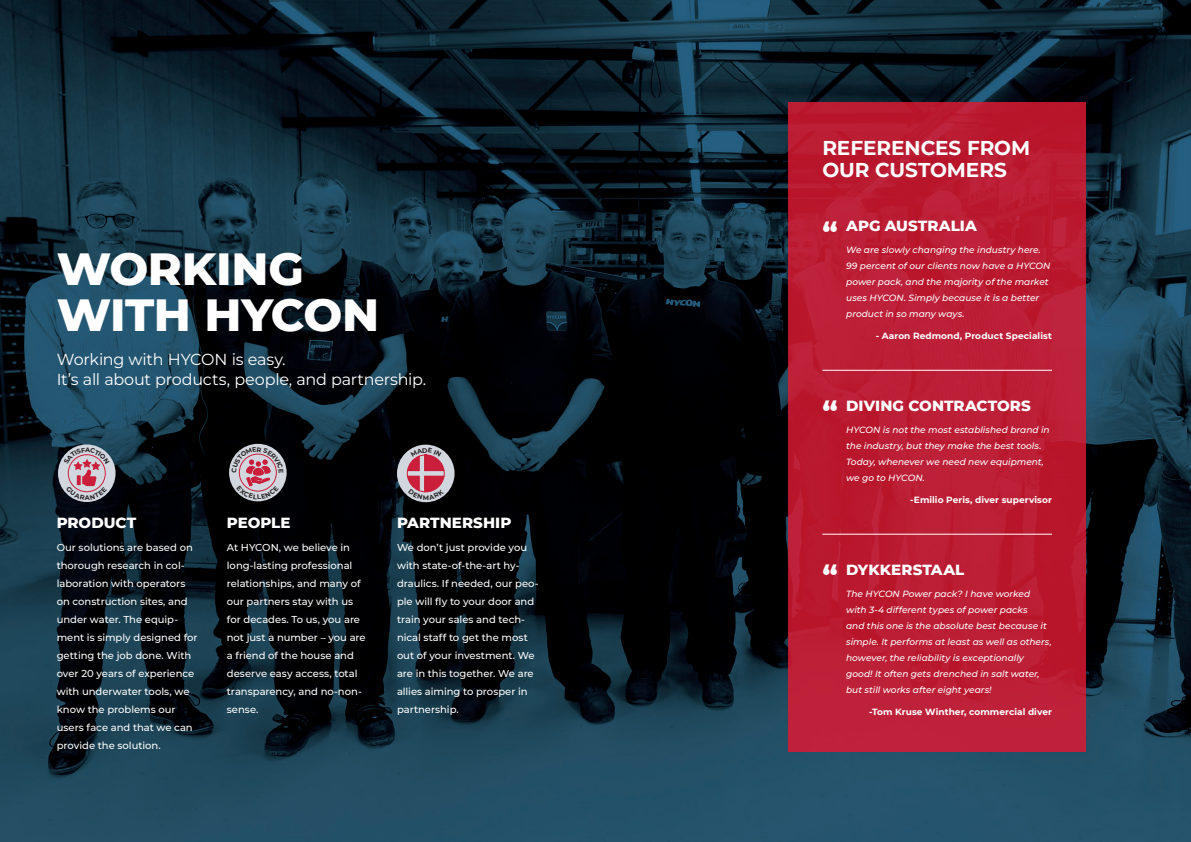
<style>
.page{position:relative;width:1191px;height:842px;background:#fff}
.page>*{position:absolute;margin:0;border:0;box-sizing:border-box;transform-origin:0 0}
.t1{font:800 46px/46px "Montserrat";letter-spacing:-.01em;color:#fff}
.t2{font:800 28px "Montserrat";color:#fff}
.t3{font:700 20px/22px "Montserrat";letter-spacing:-.005em;color:#fff}
.t4{font:16px/20px "Montserrat";letter-spacing:-.015em;color:#fff}
.t5{font:800 15px "Montserrat";letter-spacing:.005em;color:#fff}
.t6{font:500 10px/18px "Montserrat";color:#fff}
.t7{font:italic 500 9px/16px "Montserrat";color:#fff}
.t8{font:700 9px "Montserrat";letter-spacing:.005em;color:#fff}
</style>
<div class="page">
<img style="left:0;top:0;width:1191px;height:842px">
<div style="left:788px;top:102px;width:298px;height:649px;background:#bc1e35"></div>
<hr style="left:822px;top:370px;width:230px;height:1px;background:#fff">
<hr style="left:822px;top:534px;width:230px;height:1px;background:#fff">
<div style="left:58px;top:444px;width:58px;height:58px;background:#d1d6df;border-radius:50%"></div>
<div style="left:229px;top:444px;width:58px;height:57px;background:#d1d6df;border-radius:50%"></div>
<div style="left:397px;top:445px;width:57px;height:57px;background:#d1d6df;border-radius:50%"></div>
<svg style="left:64px;top:448px;width:45px;height:52px"></svg>
<svg style="left:232px;top:447px;width:51px;height:52px"></svg>
<svg style="left:407px;top:448px;width:37px;height:52px"></svg>
<h1 class="t1" style="left:57px;top:243px;width:324px">WORKING<br>WITH HYCON</h1>
<h3 class="t4" style="left:57px;top:349px;width:371px">Working with HYCON is easy.<br>It’s all about products, people, and partnership.</h3>
<h3 class="t5" style="left:57px;top:511px;width:81px">PRODUCT</h3>
<p class="t6" style="left:57px;top:538px;width:142px">Our solutions are based on thorough research in col&shy;laboration with operators on construction sites, and under water. The equip&shy;ment is simply designed for getting the job done. With over 20 years of experience with underwater tools, we know the problems our users face and that we can provide the solution.</p>
<h3 class="t5" style="left:227px;top:511px;width:65px">PEOPLE</h3>
<p class="t6" style="left:227px;top:538px;width:140px">At HYCON, we believe in long-lasting professional relationships, and many of our partners stay with us for decades. To us, you are not just a number – you are a friend of the house and deserve easy access, total transparency, and no-non&shy;sense.</p>
<h3 class="t5" style="left:397px;top:511px;width:116px">PARTNERSHIP</h3>
<p class="t6" style="left:397px;top:538px;width:143px">We don’t just provide you with state-of-the-art hy&shy;draulics. If needed, our peo&shy;ple will fly to your door and train your sales and tech&shy;nical staff to get the most out of your investment. We are in this together. We are allies aiming to prosper in partnership.</p>
<h3 class="t3" style="left:822px;top:136px;width:209px">REFERENCES FROM<br>OUR CUSTOMERS</h3>
<h2 class="t2" style="left:822px;top:211px;width:17px">“</h2>
<h3 class="t5" style="left:846px;top:215px;width:132px">APG AUSTRALIA</h3>
<p class="t7" style="left:846px;top:242px;width:206px">We are slowly changing the industry here.<br>99 percent of our clients now have a HYCON power pack, and the majority of the market uses HYCON. Simply because it is a better product in so many ways.</p>
<p class="t8" style="left:875px;top:329px;width:178px">- Aaron Redmond, Product Specialist</p>
<h2 class="t2" style="left:822px;top:391px;width:17px">“</h2>
<h3 class="t5" style="left:846px;top:395px;width:186px">DIVING CONTRACTORS</h3>
<p class="t7" style="left:846px;top:421px;width:205px">HYCON is not the most established brand in the industry, but they make the best tools.<br>Today, whenever we need new equipment, we go to HYCON.</p>
<p class="t8" style="left:910px;top:493px;width:143px">-Emilio Peris, diver supervisor</p>
<h2 class="t2" style="left:822px;top:554px;width:17px">“</h2>
<h3 class="t5" style="left:846px;top:558px;width:120px">DYKKERSTAAL</h3>
<p class="t7" style="left:846px;top:585px;width:207px">The HYCON Power pack? I have worked with 3-4 different types of power packs<br>and this one is the absolute best because it simple. It performs at least as well as others, however, the reliability is exceptionally good! It often gets drenched in salt water, but still works after eight years!</p>
<p class="t8" style="left:869px;top:705px;width:184px">-Tom Kruse Winther, commercial diver</p>
</div>
